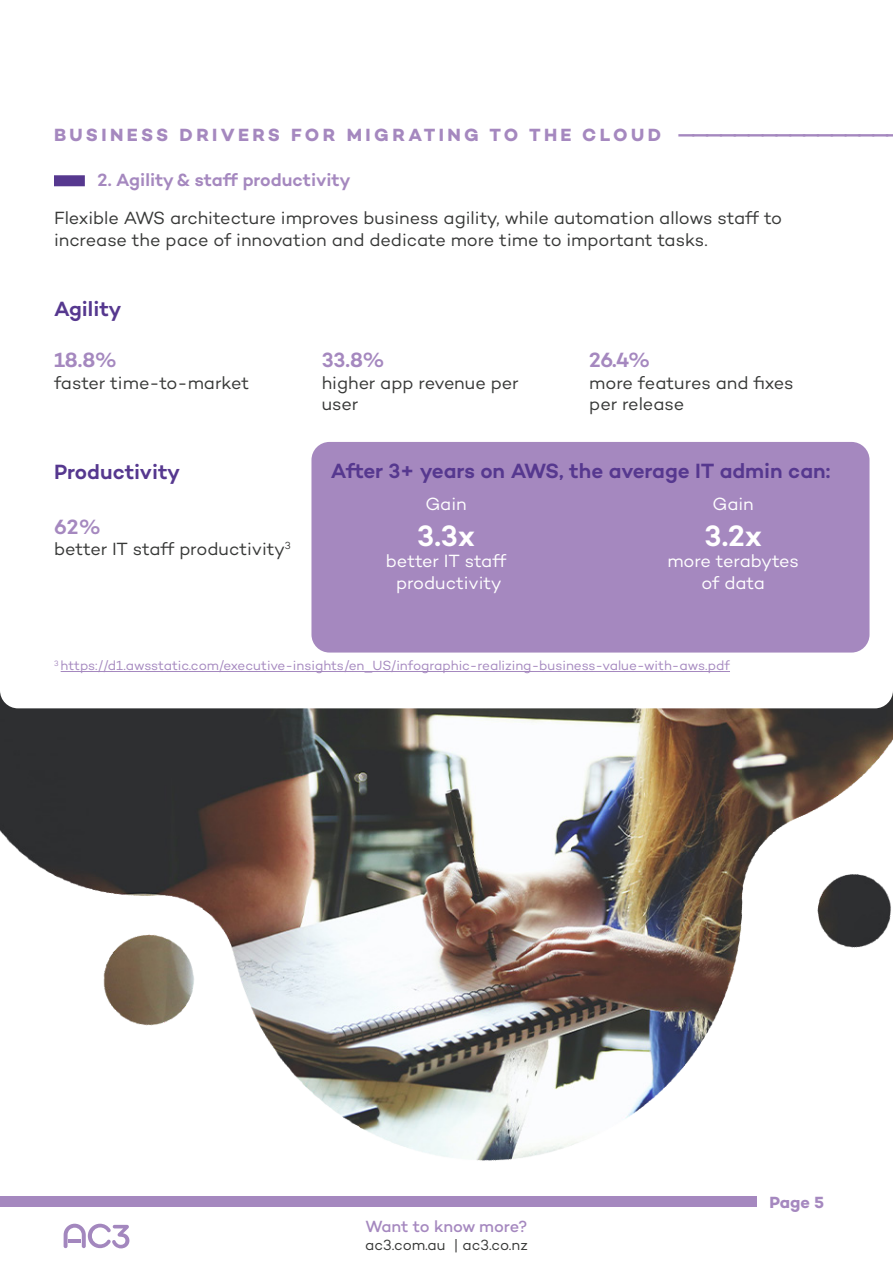
<style>
.page{position:relative;width:893px;height:1263px;background:#fff}
.page>*{position:absolute;margin:0;border:0;box-sizing:border-box;transform-origin:0 0}
.t1{font:600 30px "Campton";color:#fff}
.Body_Copy{font:600 21px "Campton";color:#56388f}
.t2{font:600 21px "Campton";letter-spacing:-.005em;color:#a588bf}
.Body_Copy-2{font:18px/21.6px "Campton";letter-spacing:-.005em;color:#373837}
.Title__tab_to_create{font:700 18px "Campton";letter-spacing:.185em;color:#a588bf}
.t3{font:18px "Campton";letter-spacing:-.005em;color:#fff}
.Body_Copy-3{font:600 18px "Campton";color:#a588bf}
.t4{font:500 16.5px "Campton";letter-spacing:-.005em;color:#a588bf}
.t5{font:700 16.5px "Campton";color:#a588bf}
.CTA{font:15px "Campton";color:#373837}
.t6{font:13.5px "Campton";letter-spacing:-.005em;color:#a588bf}
</style>
<div class="page">
<img style="left:0;top:694px;width:893px;height:467px">
<div style="left:0;top:156px;width:893px;height:552px;background:#fff;border-radius:18px"></div>
<div style="left:54px;top:175px;width:31px;height:11px;background:#56388f;border:2px solid #56388f"></div>
<div style="left:311px;top:442px;width:558px;height:210px;background:#a588bf;border-radius:18px"></div>
<svg style="left:64px;top:1223px;width:66px;height:25px"></svg>
<div style="left:0;top:1196px;width:756px;height:11px;background:#a588bf"></div>
<hr style="left:61px;top:671px;width:669px;height:1px;background:#a588bf">
<p class="Title__tab_to_create" style="left:54px;top:124px;width:837px">BUSINESS DRIVERS FOR MIGRATING TO THE CLOUD ———————————————</p>
<p class="Body_Copy-3" style="left:98px;top:169px;width:254px">2. Agility &amp; staff productivity</p>
<p class="Body_Copy-2" style="left:54px;top:207px;width:730px">Flexible AWS architecture improves business agility, while automation allows staff to increase the pace of innovation and dedicate more time to important tasks.</p>
<p class="Body_Copy" style="left:54px;top:295px;width:69px">Agility</p>
<p class="t2" style="left:54px;top:347px;width:65px">18.8%</p>
<p class="Body_Copy-2" style="left:54px;top:371px;width:197px">faster time-to-market</p>
<p class="Body_Copy" style="left:54px;top:458px;width:128px">Productivity</p>
<p class="t2" style="left:54px;top:513px;width:49px">62%</p>
<p class="Body_Copy-2" style="left:54px;top:538px;width:238px">better IT staff productivity<sup>3</sup></p>
<p class="t2" style="left:322px;top:347px;width:65px">33.8%</p>
<p class="Body_Copy-2" style="left:322px;top:371px;width:199px">higher app revenue per</p>
<p class="Body_Copy-2" style="left:322px;top:393px;width:38px">user</p>
<p class="t2" style="left:589px;top:347px;width:63px">26.4%</p>
<p class="Body_Copy-2" style="left:589px;top:371px;width:206px">more features and fixes</p>
<p class="Body_Copy-2" style="left:589px;top:393px;width:96px">per release</p>
<p class="Body_Copy" style="left:331px;top:457px;width:501px">After 3+ years on AWS, the average IT admin can:</p>
<p class="t3" style="left:425px;top:492px;width:43px">Gain</p>
<p class="t1" style="left:417px;top:516px;width:59px">3.3x</p>
<p class="t3" style="left:386px;top:550px;width:122px">better IT staff</p>
<p class="t3" style="left:396px;top:572px;width:107px">productivity</p>
<p class="t3" style="left:712px;top:492px;width:43px">Gain</p>
<p class="t1" style="left:704px;top:516px;width:59px">3.2x</p>
<p class="t3" style="left:667px;top:550px;width:133px">more terabytes</p>
<p class="t3" style="left:701px;top:572px;width:65px">of data</p>
<p class="t6" style="left:54px;top:657px;width:677px"><sup>3</sup> https://d1.awsstatic.com/executive-insights/en_US/infographic-realizing-business-value-with-aws.pdf</p>
<p class="t4" style="left:366px;top:1216px;width:163px">Want to know more?</p>
<p class="CTA" style="left:365px;top:1235px;width:164px">ac3.com.au | ac3.co.nz</p>
<p class="t5" style="left:769px;top:1192px;width:56px">Page 5</p>
</div>
